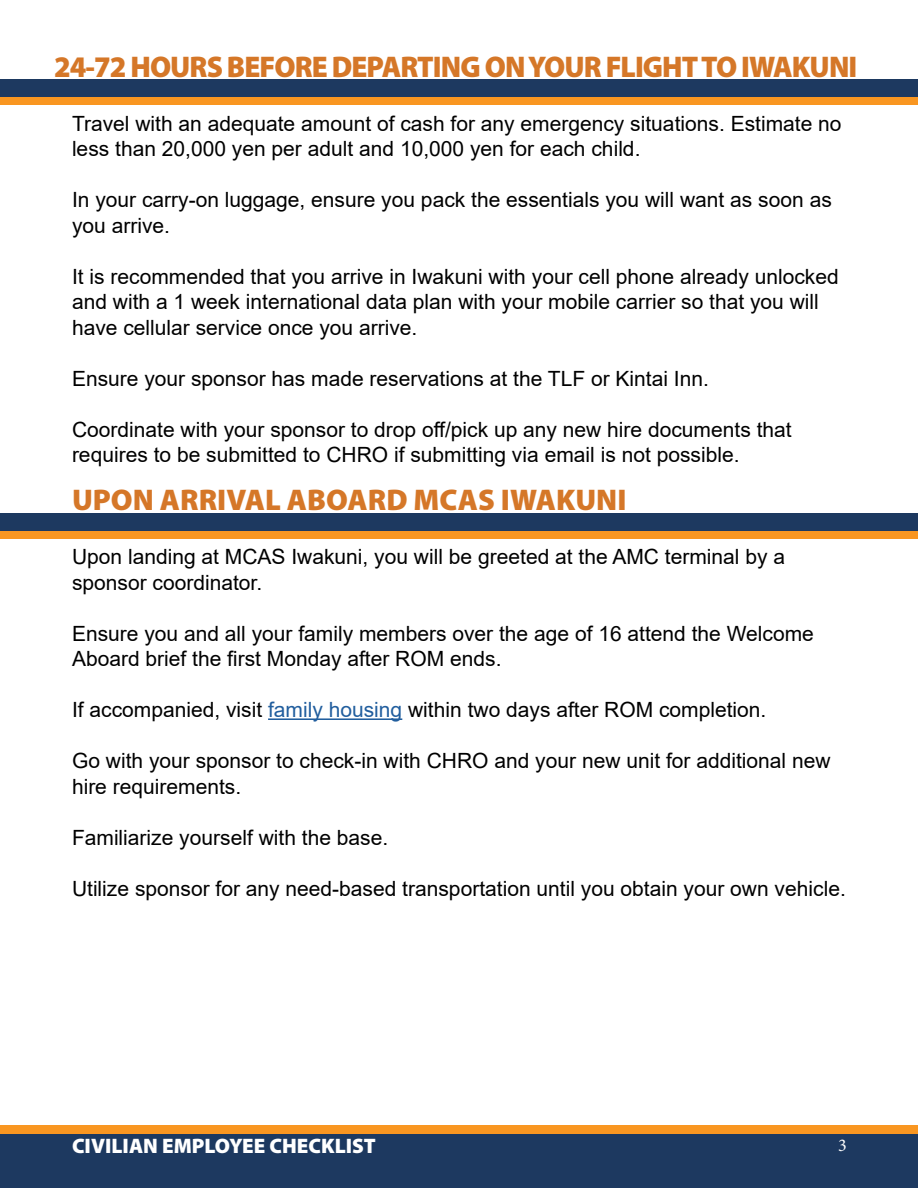
<style>
.page{position:relative;width:918px;height:1188px;background:#fff}
.page>*{position:absolute;margin:0;border:0;box-sizing:border-box;transform-origin:0 0}
.t1{font:30px "Myriad Variable Concept";letter-spacing:-.03em;color:#d57728}
.t2{font:30px "Myriad Variable Concept";color:#d57728}
.t3{font:21px/25.5px "Arial";color:#000}
.t4{font:21px "Myriad Variable Concept";color:#fff}
.t5{font:18px "Minion Pro";color:#fff}
.s1{color:#215e9e}
</style>
<div class="page">
<div style="left:0;top:1125px;width:918px;height:9px;background:#f99621"></div>
<div style="left:0;top:1134px;width:918px;height:54px;background:#1d3960"></div>
<div style="left:0;top:98px;width:918px;height:7px;background:#f99621"></div>
<div style="left:0;top:80px;width:918px;height:18px;background:#1d3960"></div>
<div style="left:0;top:531px;width:918px;height:7px;background:#f99621"></div>
<div style="left:0;top:513px;width:918px;height:18px;background:#1d3960"></div>
<hr style="left:268px;top:718px;width:134px;height:2px;background:#215e9e">
<p class="t1" style="left:54px;top:49px;width:805px">24-72 HOURS BEFORE DEPARTING ON YOUR FLIGHT TO IWAKUNI</p>
<p class="t3" style="left:72px;top:110px;width:771px">Travel with an adequate amount of cash for any emergency situations. Estimate no less than 20,000 yen per adult and 10,000 yen for each child.</p>
<p class="t3" style="left:72px;top:187px;width:761px">In your carry-on luggage, ensure you pack the essentials you will want as soon as you arrive.</p>
<p class="t3" style="left:72px;top:263px;width:768px">It is recommended that you arrive in Iwakuni with your cell phone already unlocked and with a 1 week international data plan with your mobile carrier so that you will have cellular service once you arrive.</p>
<p class="t3" style="left:72px;top:365px;width:638px">Ensure your sponsor has made reservations at the TLF or Kintai Inn.</p>
<p class="t3" style="left:72px;top:416px;width:721px">Coordinate with your sponsor to drop off/pick up any new hire documents that requires to be submitted to CHRO if submitting via email is not possible.</p>
<p class="t2" style="left:72px;top:482px;width:556px">UPON ARRIVAL ABOARD MCAS IWAKUNI</p>
<p class="t3" style="left:72px;top:544px;width:715px">Upon landing at MCAS Iwakuni, you will be greeted at the AMC terminal by a sponsor coordinator.</p>
<p class="t3" style="left:72px;top:620px;width:743px">Ensure you and all your family members over the age of 16 attend the Welcome<br>Aboard brief the first Monday after ROM ends.</p>
<p class="t3" style="left:72px;top:697px;width:696px">If accompanied, visit <span class="s1">family housing</span> within two days after ROM completion.</p>
<p class="t3" style="left:72px;top:748px;width:760px">Go with your sponsor to check-in with CHRO and your new unit for additional new hire requirements.</p>
<p class="t3" style="left:72px;top:824px;width:318px">Familiarize yourself with the base.</p>
<p class="t3" style="left:72px;top:875px;width:775px">Utilize sponsor for any need-based transportation until you obtain your own vehicle.</p>
<p class="t4" style="left:72px;top:1133px;width:305px">CIVILIAN EMPLOYEE CHECKLIST</p>
<p class="t5" style="left:838px;top:1133px;width:10px">3</p>
</div>
